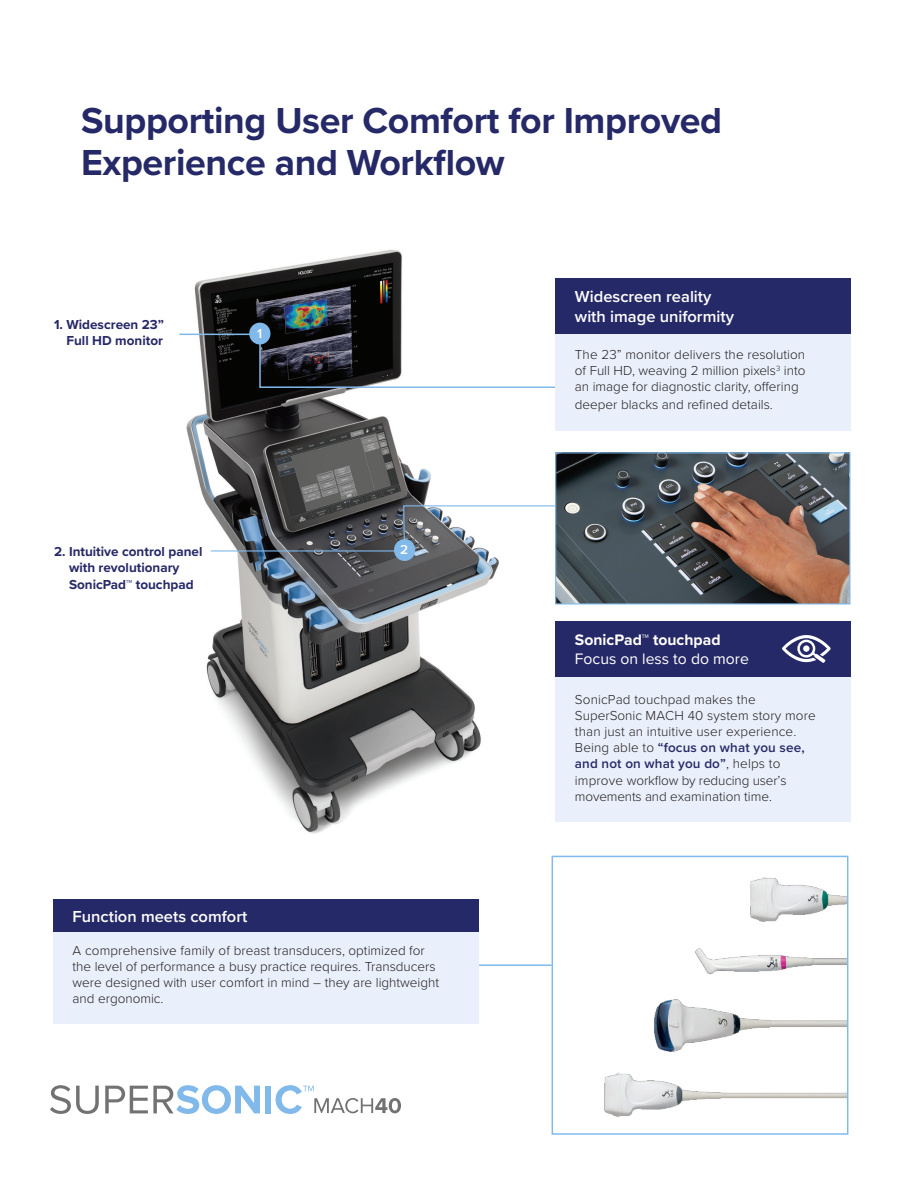
<style>
.page{position:relative;width:918px;height:1188px;background:#fff}
.page>*{position:absolute;margin:0;border:0;box-sizing:border-box;transform-origin:0 0}
.t1{font:700 37.5px/42px "Proxima Nova";letter-spacing:-.01em;color:#262967}
.t2{font:600 16.5px/19.8px "Proxima Nova";color:#fff}
.t3{font:15.75px/19.5px "Proxima Nova";color:#fff}
.t4{font:300 13.5px/16.2px "Proxima Nova";color:#231f20}
.t5{font:700 13.5px/16.5px "Proxima Nova";color:#262967;text-align:right}
.t6{font:600 13.5px "Proxima Nova";color:#fff}
.s1{font-weight:700}
.s2{font-weight:600;color:#262967}
</style>
<div class="page">
<svg style="left:50px;top:1085px;width:49px;height:29px"></svg>
<svg style="left:105px;top:1085px;width:155px;height:29px"></svg>
<div style="left:265px;top:1086px;width:6px;height:27px;background:#81b9ea"></div>
<svg style="left:276px;top:1085px;width:125px;height:29px"></svg>
<img style="left:186px;top:249px;width:375px;height:620px">
<svg style="left:210px;top:505px;width:345px;height:47px"></svg>
<hr style="left:476px;top:964px;width:76px;height:2px;background:#81b9ea">
<svg style="left:179px;top:333px;width:376px;height:56px"></svg>
<img style="left:557px;top:454px;width:291px;height:149px">
<div style="left:555px;top:452px;width:295px;height:153px;border:1px solid #81b9ea"></div>
<div style="left:394px;top:539px;width:21px;height:22px;background:#81b9ea;border-radius:50%"></div>
<img style="left:750px;top:877px;width:95px;height:44px">
<img style="left:695px;top:948px;width:150px;height:27px">
<img style="left:654px;top:999px;width:191px;height:53px">
<img style="left:604px;top:1072px;width:241px;height:45px">
<div style="left:555px;top:279px;width:295px;height:152px;background:#eaf0fb"></div>
<div style="left:555px;top:279px;width:295px;height:55px;background:#262967"></div>
<div style="left:53px;top:906px;width:426px;height:118px;background:#eaf0fb"></div>
<div style="left:53px;top:900px;width:426px;height:32px;background:#262967"></div>
<div style="left:555px;top:625px;width:295px;height:197px;background:#eaf0fb"></div>
<div style="left:555px;top:621px;width:295px;height:56px;background:#262967"></div>
<svg style="left:782px;top:635px;width:49px;height:28px"></svg>
<div style="left:552px;top:856px;width:296px;height:279px;border:2px solid #81b9ea"></div>
<div style="left:249px;top:323px;width:22px;height:22px;background:#81b9ea;border-radius:50%"></div>
<p class="t1" style="left:81px;top:99px;width:643px">Supporting User Comfort for Improved<br>Experience and Workflow</p>
<p class="t5" style="left:54px;top:316px;width:111px">1. Widescreen 23”<br>Full HD monitor</p>
<p class="t6" style="left:257px;top:323px;width:7px">1</p>
<p class="t5" style="left:54px;top:543px;width:150px;text-align:center">2. Intuitive control panel with revolutionary<br>SonicPad™ touchpad</p>
<p class="t6" style="left:400px;top:539px;width:10px">2</p>
<p class="t2" style="left:73px;top:906px;width:176px">Function meets comfort</p>
<p class="t4" style="left:73px;top:941px;width:368px">A comprehensive family of breast transducers, optimized for the level of performance a busy practice requires. Transducers were designed with user comfort in mind – they are lightweight and ergonomic.</p>
<p class="t2" style="left:575px;top:286px;width:161px">Widescreen reality with image uniformity</p>
<p class="t4" style="left:575px;top:346px;width:232px;text-align:justify">The 23” monitor delivers the resolution of Full HD, weaving 2 million pixels<sup>3</sup> into an image for diagnostic clarity, offering</p>
<p class="t4" style="left:575px;top:396px;width:200px">deeper blacks and refined details.</p>
<p class="t3" style="left:575px;top:629px;width:176px"><span class="s1">SonicPad™ touchpad<br></span>Focus on less to do more</p>
<p class="t4" style="left:575px;top:690px;width:242px">SonicPad touchpad makes the SuperSonic MACH 40 system story more than just an intuitive user experience.<br>Being able to <span class="s2">“focus on what you see, and not on what you do”</span>, helps to improve workflow by reducing user’s movements and examination time.</p>
</div>
